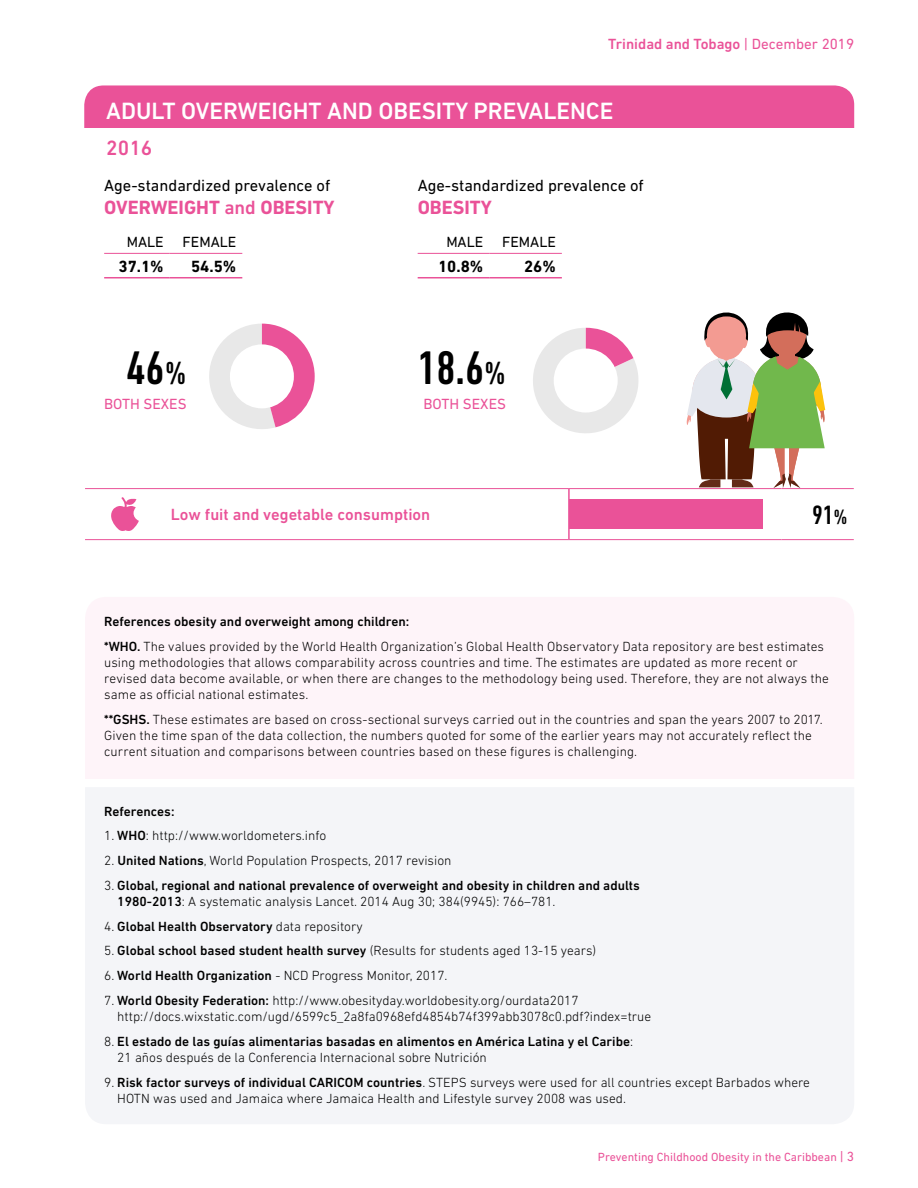
<style>
.page{position:relative;width:918px;height:1188px;background:#fff}
.page>*{position:absolute;margin:0;border:0;box-sizing:border-box;transform-origin:0 0}
.t1{font:500 condensed 48px "DIN Next LT Pro";color:#000}
.t2{font:500 condensed 27px "DIN Next LT Pro";color:#000}
.t3{font:500 24px "DIN Next LT Pro";color:#fff}
.t4{font:500 21px "DIN Next LT Pro";color:#ea5298}
.t5{font:700 19.5px "DIN Next LT Pro";color:#ea5298}
.t6{font:16.5px "DIN Next LT Pro";color:#000}
.t7{font:500 16.5px "DIN Next LT Pro";color:#ea5298}
.t8{font:700 16.5px "DIN Next LT Pro";color:#000}
.t9{font:500 15px "DIN Next LT Pro";color:#ea5298}
.t10{font:15px "DIN Next LT Pro";color:#000}
.t11{font:15px "DIN Next LT Pro";color:#ea5298}
.t12{font:300 13.5px/16.2px "DIN Next LT Pro";color:#000}
.t13{font:500 13.5px/16.2px "DIN Next LT Pro";color:#000}
.t14{font:12px "DIN Next LT Pro";color:#ea5298}
.s1{font-weight:400}
.s2{font-weight:500}
.s3{font-size:32.4px}
.s4{font-size:21px}
.s5{font-weight:300}
.s6{font-size:13.5px}
</style>
<div class="page">
<svg style="left:209px;top:324px;width:106px;height:105px"></svg>
<svg style="left:533px;top:328px;width:106px;height:105px"></svg>
<div style="left:84px;top:85px;width:770px;height:43px;background:#ea5298"></div>
<div style="left:230px;top:344px;width:64px;height:64px;background:#fff;border-radius:50%"></div>
<hr style="left:104px;top:253px;width:66px;height:1px;background:#ea5298">
<hr style="left:104px;top:277px;width:66px;height:1px;background:#ea5298">
<hr style="left:170px;top:253px;width:72px;height:1px;background:#ea5298">
<hr style="left:170px;top:277px;width:72px;height:1px;background:#ea5298">
<hr style="left:418px;top:253px;width:71px;height:1px;background:#ea5298">
<hr style="left:418px;top:277px;width:71px;height:1px;background:#ea5298">
<hr style="left:489px;top:253px;width:73px;height:1px;background:#ea5298">
<hr style="left:489px;top:277px;width:73px;height:1px;background:#ea5298">
<svg style="left:686px;top:312px;width:139px;height:176px"></svg>
<div style="left:554px;top:349px;width:64px;height:64px;background:#fff;border-radius:50%"></div>
<hr style="left:85px;top:488px;width:80px;height:1px;background:#ea5298">
<hr style="left:85px;top:539px;width:80px;height:1px;background:#ea5298">
<hr style="left:165px;top:488px;width:404px;height:1px;background:#ea5298">
<hr style="left:165px;top:539px;width:404px;height:1px;background:#ea5298">
<hr style="left:568px;top:489px;width:2px;height:50px;background:#ea5298">
<hr style="left:569px;top:488px;width:213px;height:1px;background:#ea5298">
<hr style="left:569px;top:539px;width:213px;height:1px;background:#ea5298">
<hr style="left:782px;top:488px;width:72px;height:1px;background:#ea5298">
<hr style="left:782px;top:539px;width:72px;height:1px;background:#ea5298">
<svg style="left:111px;top:497px;width:28px;height:34px"></svg>
<div style="left:570px;top:499px;width:193px;height:30px;background:#ea5298"></div>
<div style="left:85px;top:788px;width:769px;height:336px;background:#f4f5f8"></div>
<div style="left:85px;top:597px;width:769px;height:182px;background:#fef4f9"></div>
<p class="t9" style="left:608px;top:35px;width:247px">Trinidad and Tobago <span class="s1">| December 2019</span></p>
<h3 class="t3" style="left:106px;top:97px;width:29px">Adult</h3>
<h3 class="t3" style="left:181px;top:97px;width:15px">overweight</h3>
<h3 class="t3" style="left:327px;top:97px;width:16px">and</h3>
<h3 class="t3" style="left:378px;top:97px;width:14px">obesity</h3>
<h3 class="t3" style="left:473px;top:97px;width:15px">prevalence</h3>
<h3 class="t4" style="left:106px;top:135px;width:48px">2016</h3>
<p class="t6" style="left:104px;top:176px;width:228px">Age-standardized prevalence of</p>
<h3 class="t5" style="left:104px;top:196px;width:75px">OVERWEIGHT</h3>
<h3 class="t5" style="left:224px;top:196px;width:60px"><span class="s2">and</span> OBESITY</h3>
<p class="t6" style="left:418px;top:176px;width:228px">Age-standardized prevalence of</p>
<h3 class="t5" style="left:418px;top:196px;width:24px">OBESITY</h3>
<p class="t10" style="left:127px;top:234px;width:36px">male</p>
<p class="t10" style="left:183px;top:234px;width:53px">FEmale</p>
<p class="t8" style="left:118px;top:256px;width:47px">37.1%</p>
<p class="t8" style="left:191px;top:256px;width:47px">54.5%</p>
<p class="t10" style="left:446px;top:234px;width:36px">male</p>
<p class="t10" style="left:502px;top:234px;width:53px">FEmale</p>
<p class="t8" style="left:438px;top:256px;width:47px">10.8%</p>
<p class="t8" style="left:524px;top:256px;width:33px">26%</p>
<h1 class="t1" style="left:127px;top:340px;width:62px">46<span class="s3">%</span></h1>
<h1 class="t1" style="left:417px;top:340px;width:90px">18.6<span class="s3">%</span></h1>
<p class="t11" style="left:104px;top:396px;width:74px">both sexes</p>
<p class="t11" style="left:424px;top:396px;width:74px">both sexes</p>
<p class="t7" style="left:171px;top:505px;width:261px">Low fuit and vegetable consumption</p>
<h2 class="t2" style="left:812px;top:500px;width:37px">91<span class="s4">%</span></h2>
<p class="t12" style="left:104px;top:609px;width:721px;line-height:24.8px"><span class="s2">References obesity and overweight among children:<br>*WHO.</span> The values provided by the World Health Organization’s Global Health Observatory Data repository are best estimates</p>
<p class="t12" style="left:104px;top:654px;width:726px">using methodologies that allows comparability across countries and time. The estimates are updated as more recent or revised data become available, or when there are changes to the methodology being used. Therefore, they are not always the same as official national estimates.</p>
<p class="t12" style="left:104px;top:711px;width:720px"><span class="s2">**GSHS.</span> These estimates are based on cross-sectional surveys carried out in the countries and span the years 2007 to 2017.<br>Given the time span of the data collection, the numbers quoted for some of the earlier years may not accurately reflect the current situation and comparisons between countries based on these figures is challenging.</p>
<p class="t13" style="left:104px;top:803px;width:72px">References:</p>
<p class="t12" style="left:104px;top:828px;width:224px">1. <span class="s2">WHO</span>: http://www.worldometers.info</p>
<p class="t12" style="left:104px;top:852px;width:349px">2. <span class="s2">United Nations</span>, World Population Prospects, 2017 revision</p>
<p class="t13" style="left:117px;top:877px;width:524px;text-indent:-13px"><span class="s5">3.</span> Global, regional and national prevalence of overweight and obesity in children and adults<br>1980-2013<span class="s5">: A systematic analysis Lancet. 2014 Aug 30; 384(9945): 766–781.</span></p>
<p class="t13" style="left:104px;top:918px;width:260px"><span class="s5">4.</span> Global Health Observatory <span class="s5">data repository</span></p>
<p class="t12" style="left:104px;top:943px;width:494px">5. <span class="s2">Global school based student health survey</span> (Results for students aged 13-15 years)</p>
<p class="t12" style="left:104px;top:967px;width:345px">6. <span class="s2">World Health Organization</span> - NCD Progress Monitor, 2017.</p>
<p class="t12" style="left:117px;top:992px;width:535px;text-indent:-13px">7. <span class="s2">World Obesity Federation:</span> http://www.obesityday.worldobesity.org/ourdata2017 http://docs.wixstatic.com/ugd/6599c5_2a8fa0968efd4854b74f399abb3078c0.pdf?index=true</p>
<p class="t13" style="left:117px;top:1033px;width:517px;text-indent:-13px"><span class="s5">8.</span> El estado de las guías alimentarias basadas en alimentos en América Latina y el Caribe<span class="s5">:<br>21 años después de la Conferencia Internacional sobre Nutrición</span></p>
<p class="t12" style="left:117px;top:1074px;width:694px;text-indent:-13px">9. <span class="s2">Risk factor surveys of individual CARICOM countries</span>. STEPS surveys were used for all countries except Barbados where<br>HOTN was used and Jamaica where Jamaica Health and Lifestyle survey 2008 was used.</p>
<p class="t14" style="left:598px;top:1150px;width:258px">Preventing Childhood Obesity in the Caribbean <span class="s6">| 3</span></p>
</div>
